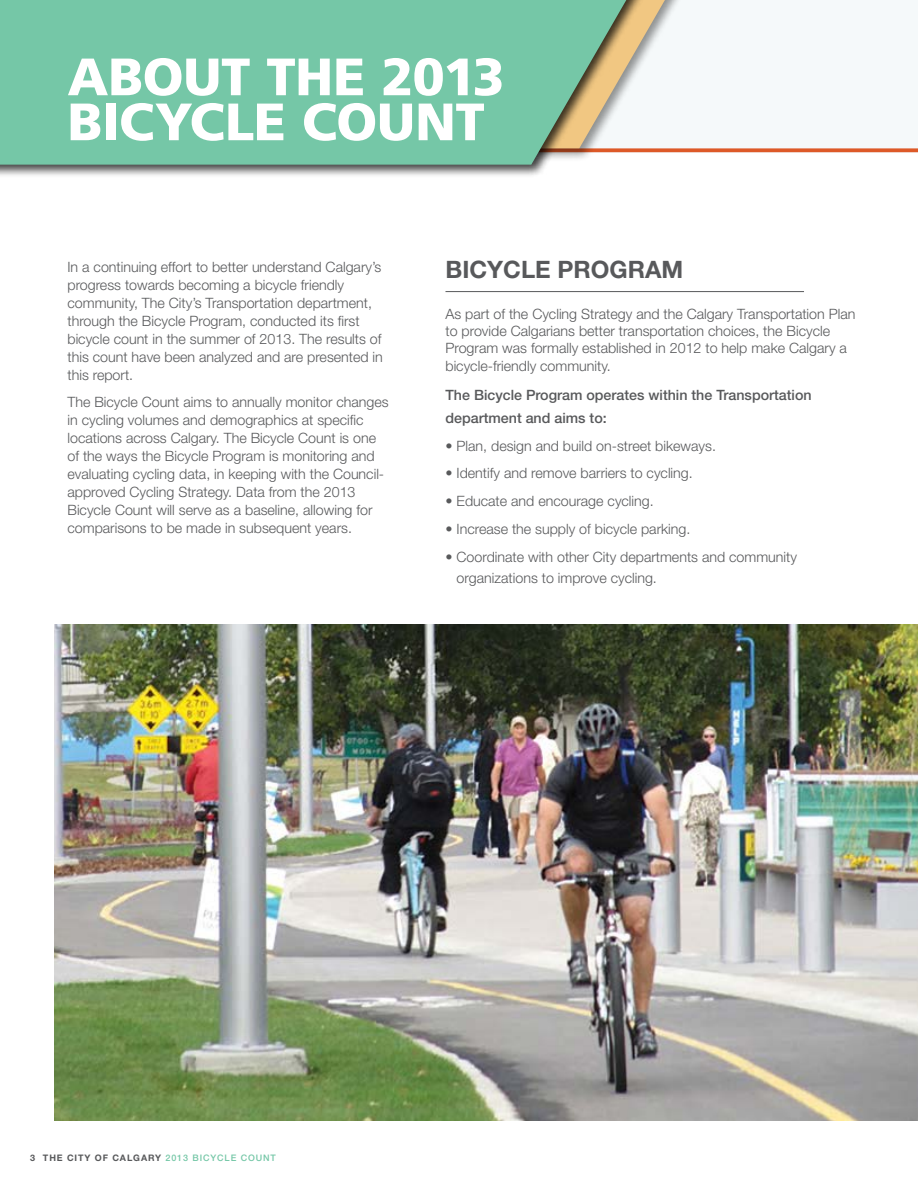
<style>
.page{position:relative;width:918px;height:1188px;background:#fff}
.page>*{position:absolute;margin:0;border:0;box-sizing:border-box;transform-origin:0 0}
.t1{font:900 52.5px/45px "Frutiger LT Std";letter-spacing:-.005em;color:#fff}
.t2{font:700 24px "Helvetica Neue LT Std";color:#58595b}
.t3{font:300 14.25px/18px "Helvetica Neue LT Std";color:#58595b}
.t4{font:500 14.25px/22.5px "Helvetica Neue LT Std";color:#58595b}
.t5{font:700 9px "Helvetica Neue LT Std";letter-spacing:.1em;color:#58595b}
.s1{font-weight:500;color:#75c7a7}
</style>
<div class="page">
<div style="left:0;top:0;width:918px;height:152px;background:#f5f9fa"></div>
<img style="left:54px;top:624px;width:864px;height:497px">
<svg style="left:701px;top:148px;width:217px;height:4px"></svg>
<div style="left:49px;top:0;width:652px;height:161px;background:#000;opacity:.75"></div>
<svg style="left:658px;top:0;width:30px;height:148px"></svg>
<div style="left:0;top:0;width:658px;height:178px;background:#000;opacity:.75"></div>
<svg style="left:0;top:0;width:647px;height:165px;background:#7ec6a6"></svg>
<hr style="left:446px;top:291px;width:358px;height:1px;background:#58595b">
<h1 class="t1" style="left:68px;top:54px;width:439px">ABOUT THE 2013<br>BICYCLE COUNT</h1>
<p class="t3" style="left:68px;top:257px;width:317px">In a continuing effort to better understand Calgary’s progress towards becoming a bicycle friendly community, The City’s Transportation department, through the Bicycle Program, conducted its first bicycle count in the summer of 2013. The results of this count have been analyzed and are presented in this report.</p>
<p class="t3" style="left:68px;top:393px;width:323px">The Bicycle Count aims to annually monitor changes in cycling volumes and demographics at specific locations across Calgary. The Bicycle Count is one of the ways the Bicycle Program is monitoring and evaluating cycling data, in keeping with the Council&shy;approved Cycling Strategy. Data from the 2013<br>Bicycle Count will serve as a baseline, allowing for comparisons to be made in subsequent years.</p>
<h2 class="t2" style="left:446px;top:254px;width:239px">BICYCLE PROGRAM</h2>
<p class="t3" style="left:446px;top:305px;width:411px;line-height:17.4px">As part of the Cycling Strategy and the Calgary Transportation Plan to provide Calgarians better transportation choices, the Bicycle Program was formally established in 2012 to help make Calgary a bicycle-friendly community.</p>
<p class="t4" style="left:446px;top:384px;width:368px">The Bicycle Program operates within the Transportation department and aims to:</p>
<p class="t3" style="left:446px;top:436px;width:272px">• Plan, design and build on-street bikeways.</p>
<p class="t3" style="left:446px;top:464px;width:249px">• Identify and remove barriers to cycling.</p>
<p class="t3" style="left:446px;top:492px;width:210px">• Educate and encourage cycling.</p>
<p class="t3" style="left:446px;top:519px;width:246px">• Increase the supply of bicycle parking.</p>
<p class="t3" style="left:457px;top:546px;width:342px;line-height:21px;text-indent:-11px">• Coordinate with other City departments and community organizations to improve cycling.</p>
<p class="t5" style="left:30px;top:1152px;width:247px">3 THE CITY OF CALGARY <span class="s1">2013 BICYCLE COUNT</span></p>
</div>
